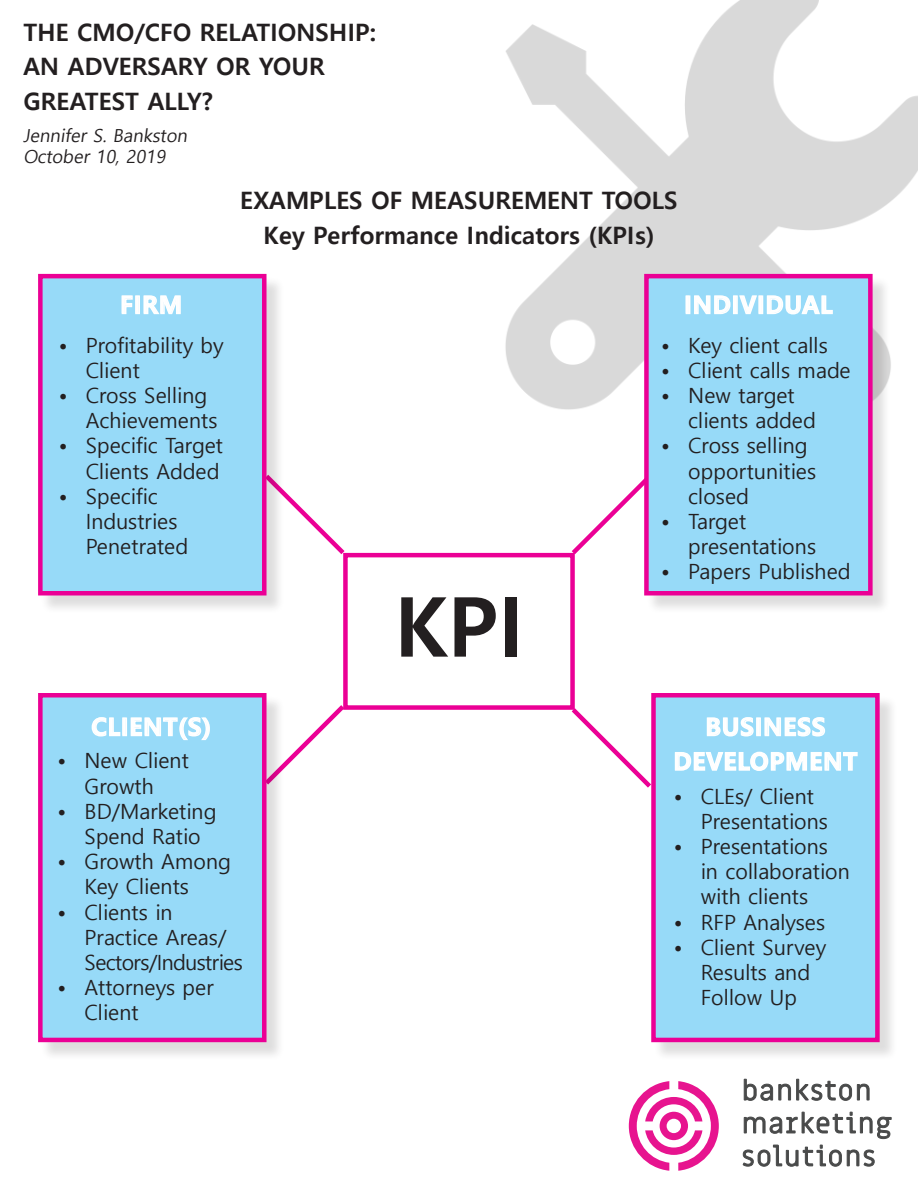
<style>
.page{position:relative;width:918px;height:1188px;background:#fff}
.page>*{position:absolute;margin:0;border:0;box-sizing:border-box;transform-origin:0 0}
.t1{font:700 82.5px "Malgun Gothic";color:#231f20}
.t2{font:700 24px/34.5px "Malgun Gothic";color:#231f20}
.t3{font:700 24px/34.5px "Malgun Gothic";letter-spacing:.04em;color:#fff;text-align:center}
.t4{font:21px/25.2px "Malgun Gothic";color:#231f20}
.t5{font:18px "Malgun Gothic";color:#231f20}
</style>
<div class="page">
<img style="left:505px;top:0;width:413px;height:410px">
<svg style="left:629px;top:1081px;width:90px;height:90px"></svg>
<svg style="left:744px;top:1079px;width:126px;height:22px"></svg>
<svg style="left:743px;top:1112px;width:149px;height:55px"></svg>
<div style="left:343px;top:553px;width:232px;height:157px;border:4px solid #eb0095"></div>
<svg style="left:567px;top:479px;width:77px;height:80px"></svg>
<svg style="left:567px;top:703px;width:84px;height:85px"></svg>
<svg style="left:285px;top:491px;width:64px;height:68px"></svg>
<svg style="left:285px;top:700px;width:64px;height:68px"></svg>
<div style="left:40px;top:276px;width:245px;height:338px;background:#231f20;opacity:.15"></div>
<div style="left:38px;top:274px;width:229px;height:322px;background:#97daf8;border:4px solid #eb0095"></div>
<div style="left:646px;top:276px;width:245px;height:338px;background:#231f20;opacity:.15"></div>
<div style="left:644px;top:274px;width:229px;height:322px;background:#97daf8;border:4px solid #eb0095"></div>
<div style="left:40px;top:695px;width:245px;height:366px;background:#231f20;opacity:.15"></div>
<div style="left:38px;top:693px;width:229px;height:349px;background:#97daf8;border:4px solid #eb0095"></div>
<div style="left:654px;top:695px;width:244px;height:366px;background:#231f20;opacity:.15"></div>
<div style="left:651px;top:693px;width:229px;height:349px;background:#97daf8;border:4px solid #eb0095"></div>
<svg style="left:121px;top:295px;width:12px;height:20px"></svg>
<div style="left:135px;top:295px;width:5px;height:19px;border:2px solid #fff"></div>
<svg style="left:143px;top:295px;width:38px;height:20px"></svg>
<div style="left:686px;top:295px;width:4px;height:19px;border:2px solid #fff"></div>
<svg style="left:694px;top:295px;width:37px;height:20px"></svg>
<div style="left:733px;top:295px;width:5px;height:19px;border:2px solid #fff"></div>
<svg style="left:739px;top:295px;width:18px;height:20px"></svg>
<div style="left:758px;top:295px;width:5px;height:19px;border:2px solid #fff"></div>
<svg style="left:766px;top:295px;width:67px;height:20px"></svg>
<svg style="left:674px;top:717px;width:184px;height:54px"></svg>
<svg style="left:91px;top:717px;width:30px;height:20px"></svg>
<div style="left:122px;top:717px;width:5px;height:19px;border:2px solid #fff"></div>
<svg style="left:130px;top:717px;width:80px;height:24px"></svg>
<p class="t2" style="left:23px;top:15px;width:354px">THE CMO/CFO RELATIONSHIP:<br>AN ADVERSARY OR YOUR<br>GREATEST ALLY?</p>
<p class="t5" style="left:23px;top:125px;width:168px">Jennifer S. Bankston</p>
<p class="t5" style="left:23px;top:147px;width:147px">October 10, 2019</p>
<p class="t2" style="left:240px;top:183px;width:439px">EXAMPLES OF MEASUREMENT TOOLS</p>
<p class="t2" style="left:264px;top:218px;width:392px">Key Performance Indicators (KPIs)</p>
<p class="t3" style="left:120px;top:288px;width:63px">FIRM</p>
<p class="t3" style="left:684px;top:288px;width:150px">INDIVIDUAL</p>
<p class="t4" style="left:86px;top:333px;width:139px;text-indent:-27px">• Profitability by<br>Client</p>
<p class="t4" style="left:86px;top:383px;width:133px;text-indent:-27px">• Cross Selling<br>Achievements</p>
<p class="t4" style="left:59px;top:434px;width:166px;text-align:right">• Specific Target<br>Clients Added</p>
<p class="t4" style="left:86px;top:484px;width:104px;text-indent:-27px">• Specific<br>Industries<br>Penetrated</p>
<p class="t3" style="left:91px;top:710px;width:121px">CLIENT(S)</p>
<p class="t4" style="left:58px;top:749px;width:133px;text-align:center">• New Client<br>Growth</p>
<p class="t4" style="left:58px;top:799px;width:160px;text-align:center">• BD/Marketing<br>Spend Ratio</p>
<p class="t4" style="left:85px;top:849px;width:148px;text-indent:-27px">• Growth Among<br>Key Clients</p>
<p class="t4" style="left:85px;top:900px;width:160px;text-indent:-27px">• Clients in<br>Practice Areas/<br>Sectors/Industries</p>
<p class="t4" style="left:85px;top:975px;width:131px;text-indent:-27px">• Attorneys per<br>Client</p>
<p class="t1" style="left:394px;top:578px;width:131px">KPI</p>
<p class="t4" style="left:661px;top:333px;width:168px">• Key client calls</p>
<p class="t4" style="left:661px;top:358px;width:191px">• Client calls made</p>
<p class="t4" style="left:688px;top:383px;width:129px;text-indent:-27px">• New target clients added</p>
<p class="t4" style="left:688px;top:434px;width:129px;text-indent:-27px">• Cross selling opportunities closed</p>
<p class="t4" style="left:688px;top:509px;width:129px;text-indent:-27px">• Target presentations</p>
<p class="t4" style="left:661px;top:560px;width:191px">• Papers Published</p>
<p class="t3" style="left:674px;top:710px;width:185px">BUSINESS<br>DEVELOPMENT</p>
<p class="t4" style="left:701px;top:784px;width:129px;text-indent:-27px">• CLEs/ Client<br>Presentations</p>
<p class="t4" style="left:701px;top:834px;width:151px;text-indent:-27px">• Presentations in collaboration with clients</p>
<p class="t4" style="left:674px;top:910px;width:153px">• RFP Analyses</p>
<p class="t4" style="left:674px;top:935px;width:154px;text-align:center">• Client Survey<br>Results and<br>Follow Up</p>
</div>
